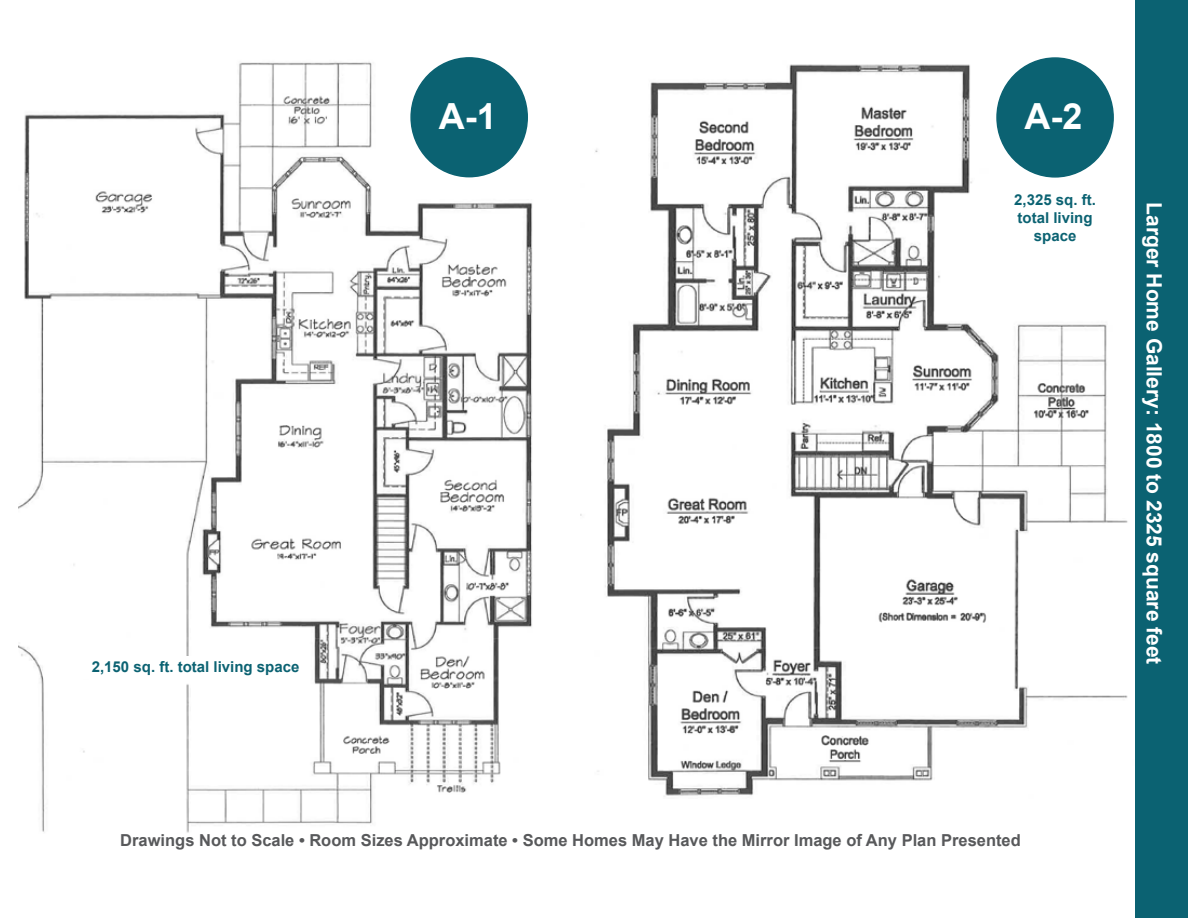
<style>
.page{position:relative;width:1188px;height:918px;background:#fff}
.page>*{position:absolute;margin:0;border:0;box-sizing:border-box;transform-origin:0 0}
.t1{font:700 36px "Arial";color:#fff}
.t2{font:700 21px "Arial";color:#fff}
.t3{font:700 16.5px "Arial";color:#58595b}
.t4{font:700 15px/18px "Arial";color:#0b6272;text-align:center}
</style>
<div class="page">
<img style="left:19px;top:57px;width:514px;height:776px">
<img style="left:580px;top:57px;width:548px;height:740px">
<div style="left:1135px;top:0;width:53px;height:918px;background:#0b6272"></div>
<div style="left:411px;top:58px;width:116px;height:119px;background:#0b6272;border-radius:50%"></div>
<div style="left:410px;top:57px;width:118px;height:120px;border:2px solid #0b6272;border-radius:50%"></div>
<div style="left:997px;top:58px;width:116px;height:119px;background:#0b6272;border-radius:50%"></div>
<div style="left:996px;top:57px;width:118px;height:121px;border:2px solid #0b6272;border-radius:50%"></div>
<div style="left:67px;top:656px;width:227px;height:23px;background:#fff"></div>
<p class="t4" style="left:92px;top:659px;width:209px">2,150 sq. ft. total living space</p>
<h1 class="t1" style="left:439px;top:103px;width:59px">A-1</h1>
<h1 class="t1" style="left:1025px;top:103px;width:59px">A-2</h1>
<p class="t4" style="left:1014px;top:192px;width:83px">2,325 sq. ft. total living space</p>
<p class="t2" style="left:1162px;top:202px;width:464px;rotate:90deg">Larger Home Gallery: 1800 to 2325 square feet</p>
<p class="t3" style="left:120px;top:834px;width:902px">Drawings Not to Scale • Room Sizes Approximate • Some Homes May Have the Mirror Image of Any Plan Presented</p>
</div>
